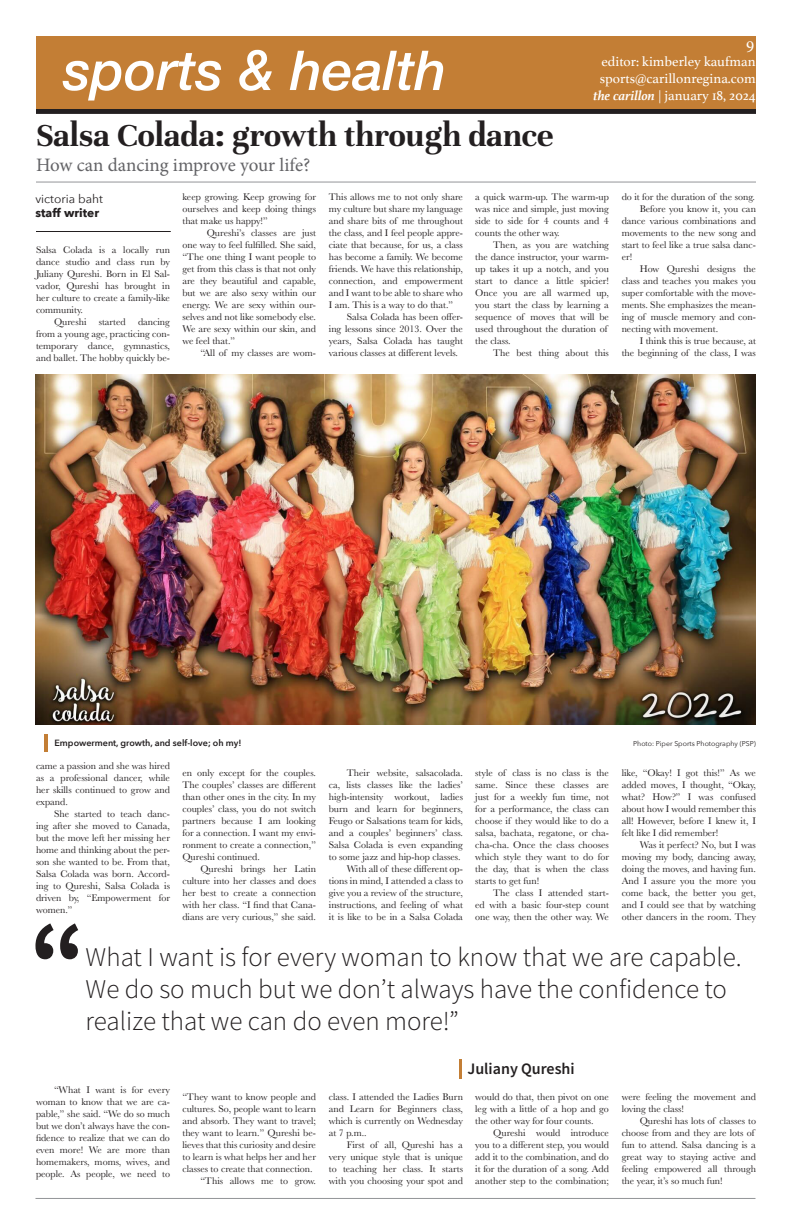
<style>
.page{position:relative;width:792px;height:1224px;background:#fff}
.page>*{position:absolute;margin:0;border:0;box-sizing:border-box;transform-origin:0 0}
.t1{font:700 104px "Source Sans Pro";color:#231f20}
.t2{font:italic 500 55px "Helvetica Neue";color:#fff}
.t3{font:700 35px "Unna";color:#231f20}
.t4{font:300 27px/32px "Source Sans Pro";color:#231f20}
.t5{font:19px "Minion Pro";letter-spacing:-.01em;color:#636366}
.t6{font:17px "Minion Pro";color:#fff}
.t7{font:600 16px "Source Sans Pro";color:#231f20}
.t8{font:14px "Athelas";color:#fff}
.t9{font:12px "Avenir Next";color:#231f20}
.t10{font:700 12px "Avenir Next";color:#231f20}
.t11{font:10px/12px "Baskerville";color:#231f20;text-align:justify}
.t12{font:600 9px "Avenir Next";color:#231f20}
.t13{font:7px "Avenir Next";color:#231f20}
.s1{font-weight:700;font-style:italic}
</style>
<div class="page">
<div style="left:36px;top:109px;width:720px;height:5px;background:#231f20"></div>
<div style="left:36px;top:36px;width:720px;height:73px;background:#c37e35"></div>
<hr style="left:35px;top:1198px;width:720px;height:1px;background:#939598">
<hr style="left:36px;top:231px;width:135px;height:1px;background:#231f20">
<hr style="left:36px;top:182px;width:720px;height:1px;background:#939598">
<img style="left:36px;top:374px;width:720px;height:351px">
<svg style="left:45px;top:735px;width:2px;height:16px"></svg>
<svg style="left:459px;top:1060px;width:2px;height:19px"></svg>
<p class="t6" style="left:746px;top:35px;width:10px">9</p>
<p class="t2" style="left:63px;top:23px;width:385px">sports &amp; health</p>
<p class="t8" style="left:601px;top:51px;width:156px">editor: kimberley kaufman</p>
<p class="t8" style="left:600px;top:68px;width:157px">sports@carillonregina.com</p>
<p class="t8" style="left:593px;top:84px;width:164px"><span class="s1">the carillon</span> | january 18, 2024</p>
<p class="t3" style="left:36px;top:110px;width:519px">Salsa Colada: growth through dance</p>
<p class="t5" style="left:36px;top:152px;width:276px">How can dancing improve your life?</p>
<p class="t9" style="left:35px;top:189px;width:69px">victoria baht</p>
<p class="t10" style="left:35px;top:203px;width:65px">staff writer</p>
<p class="t11" style="left:36px;top:244px;width:136px">Salsa Colada is a locally run dance studio and class run by Juliany Qureshi. Born in El Sal&shy;vador, Qureshi has brought in her culture to create a family-like community.</p>
<p class="t11" style="left:36px;top:316px;width:136px;text-indent:18px">Qureshi started dancing from a young age, practicing con&shy;temporary dance, gymnastics, and ballet. The hobby quickly be-</p>
<p class="t11" style="left:182px;top:191px;width:135px">keep growing. Keep growing for ourselves and keep doing things that make us happy!”</p>
<p class="t11" style="left:182px;top:227px;width:135px;text-indent:24px">Qureshi’s classes are just one way to feel fulfilled. She said, “The one thing I want people to get from this class is that not only are they beautiful and capable, but we are also sexy within our energy. We are sexy within our&shy;selves and not like somebody else.<br>We are sexy within our skin, and we feel that.”</p>
<p class="t11" style="left:200px;top:347px;width:117px">“All of my classes are wom-</p>
<p class="t11" style="left:329px;top:191px;width:136px">This allows me to not only share my culture but share my language and share bits of me throughout the class, and I feel people appre&shy;ciate that because, for us, a class has become a family. We become friends. We have this relationship, connection, and empowerment and I want to be able to share who I am. This is a way to do that.”</p>
<p class="t11" style="left:329px;top:311px;width:136px;text-indent:18px">Salsa Colada has been offer&shy;ing lessons since 2013. Over the years, Salsa Colada has taught various classes at different levels.</p>
<p class="t11" style="left:475px;top:191px;width:135px">a quick warm-up. The warm-up was nice and simple, just moving side to side for 4 counts and 4 counts the other way.</p>
<p class="t11" style="left:475px;top:239px;width:135px;text-align:left;text-indent:18px">Then, as you are watching the dance instructor, your warm&shy;up takes it up a notch, and you start to dance a little spicier!<br>Once you are all warmed up, you start the class by learning a sequence of moves that will be used throughout the duration of the class.</p>
<p class="t11" style="left:493px;top:347px;width:117px">The best thing about this</p>
<p class="t11" style="left:622px;top:191px;width:135px">do it for the duration of the song.</p>
<p class="t11" style="left:622px;top:203px;width:136px;text-indent:18px">Before you know it, you can dance various combinations and movements to the new song and start to feel like a true salsa danc&shy;er!</p>
<p class="t11" style="left:622px;top:263px;width:136px;text-indent:18px">How Qureshi designs the class and teaches you makes you super comfortable with the move&shy;ments. She emphasizes the mean&shy;ing of muscle memory and con&shy;necting with movement.</p>
<p class="t11" style="left:622px;top:335px;width:136px;text-align:right">I think this is true because, at<br>the beginning of the class, I was</p>
<p class="t12" style="left:54px;top:735px;width:189px">Empowerment, growth, and self-love; oh my!</p>
<p class="t13" style="left:633px;top:738px;width:124px">Photo: Piper Sports Photography (PSP)</p>
<p class="t11" style="left:36px;top:760px;width:136px">came a passion and she was hired as a professional dancer, while her skills continued to grow and expand.</p>
<p class="t11" style="left:36px;top:808px;width:136px;text-indent:18px">She started to teach danc&shy;ing after she moved to Canada, but the move left her missing her home and thinking about the per&shy;son she wanted to be. From that, Salsa Colada was born. Accord&shy;ing to Qureshi, Salsa Colada is driven by, “Empowerment for women.”</p>
<p class="t11" style="left:622px;top:767px;width:136px">like, “Okay! I got this!” As we added moves, I thought, “Okay, what? How?” I was confused about how I would remember this all! However, before I knew it, I felt like I did remember!</p>
<p class="t11" style="left:622px;top:839px;width:136px;text-indent:18px">Was it perfect? No, but I was moving my body, dancing away, doing the moves, and having fun.<br>And I assure you the more you come back, the better you get, and I could see that by watching other dancers in the room. They</p>
<p class="t11" style="left:182px;top:767px;width:135px">en only except for the couples.<br>The couples’ classes are different than other ones in the city. In my couples’ class, you do not switch partners because I am looking for a connection. I want my envi&shy;ronment to create a connection,” Qureshi continued.</p>
<p class="t11" style="left:182px;top:863px;width:135px;text-indent:18px">Qureshi brings her Latin culture into her classes and does her best to create a connection with her class. “I find that Cana&shy;dians are very curious,” she said.</p>
<p class="t11" style="left:475px;top:767px;width:135px">style of class is no class is the same. Since these classes are just for a weekly fun time, not for a performance, the class can choose if they would like to do a salsa, bachata, regatone, or cha&shy;cha-cha. Once the class chooses which style they want to do for the day, that is when the class starts to get fun!</p>
<p class="t11" style="left:475px;top:887px;width:135px;text-indent:18px">The class I attended start&shy;ed with a basic four-step count one way, then the other way. We</p>
<p class="t11" style="left:329px;top:767px;width:136px;text-indent:18px">Their website, salsacolada. ca, lists classes like the ladies’ high-intensity workout, ladies burn and learn for beginners, Feugo or Salsations team for kids, and a couples’ beginners’ class.<br>Salsa Colada is even expanding to some jazz and hip-hop classes.</p>
<p class="t11" style="left:329px;top:863px;width:136px;text-indent:18px">With all of these different op&shy;tions in mind, I attended a class to give you a review of the structure, instructions, and feeling of what it is like to be in a Salsa Colada</p>
<p class="t1" style="left:30px;top:890px;width:57px">“</p>
<p class="t4" style="left:86px;top:942px;width:658px">What I want is for every woman to know that we are capable.<br>We do so much but we don’t always have the confidence to realize that we can do even more!”</p>
<p class="t7" style="left:467px;top:1058px;width:109px">Juliany Qureshi</p>
<p class="t11" style="left:36px;top:1084px;width:136px;text-indent:18px">“What I want is for every woman to know that we are ca&shy;pable,” she said. “We do so much but we don’t always have the con&shy;fidence to realize that we can do even more! We are more than homemakers, moms, wives, and people. As people, we need to</p>
<p class="t11" style="left:182px;top:1091px;width:135px">“They want to know people and cultures. So, people want to learn and absorb. They want to travel; they want to learn.” Qureshi be&shy;lieves that this curiosity and desire to learn is what helps her and her classes to create that connection.</p>
<p class="t11" style="left:200px;top:1175px;width:117px">“This allows me to grow.</p>
<p class="t11" style="left:329px;top:1091px;width:136px">class. I attended the Ladies Burn and Learn for Beginners class, which is currently on Wednesday at 7 p.m..</p>
<p class="t11" style="left:329px;top:1139px;width:136px;text-indent:18px">First of all, Qureshi has a very unique style that is unique to teaching her class. It starts with you choosing your spot and</p>
<p class="t11" style="left:475px;top:1091px;width:135px">would do that, then pivot on one leg with a little of a hop and go the other way for four counts.</p>
<p class="t11" style="left:475px;top:1127px;width:135px;text-indent:18px">Qureshi would introduce you to a different step, you would add it to the combination, and do it for the duration of a song. Add another step to the combination;</p>
<p class="t11" style="left:622px;top:1091px;width:136px">were feeling the movement and loving the class!</p>
<p class="t11" style="left:622px;top:1115px;width:136px;text-align:left;text-indent:18px">Qureshi has lots of classes to choose from and they are lots of fun to attend. Salsa dancing is a great way to staying active and feeling empowered all through the year, it’s so much fun!</p>
</div>
